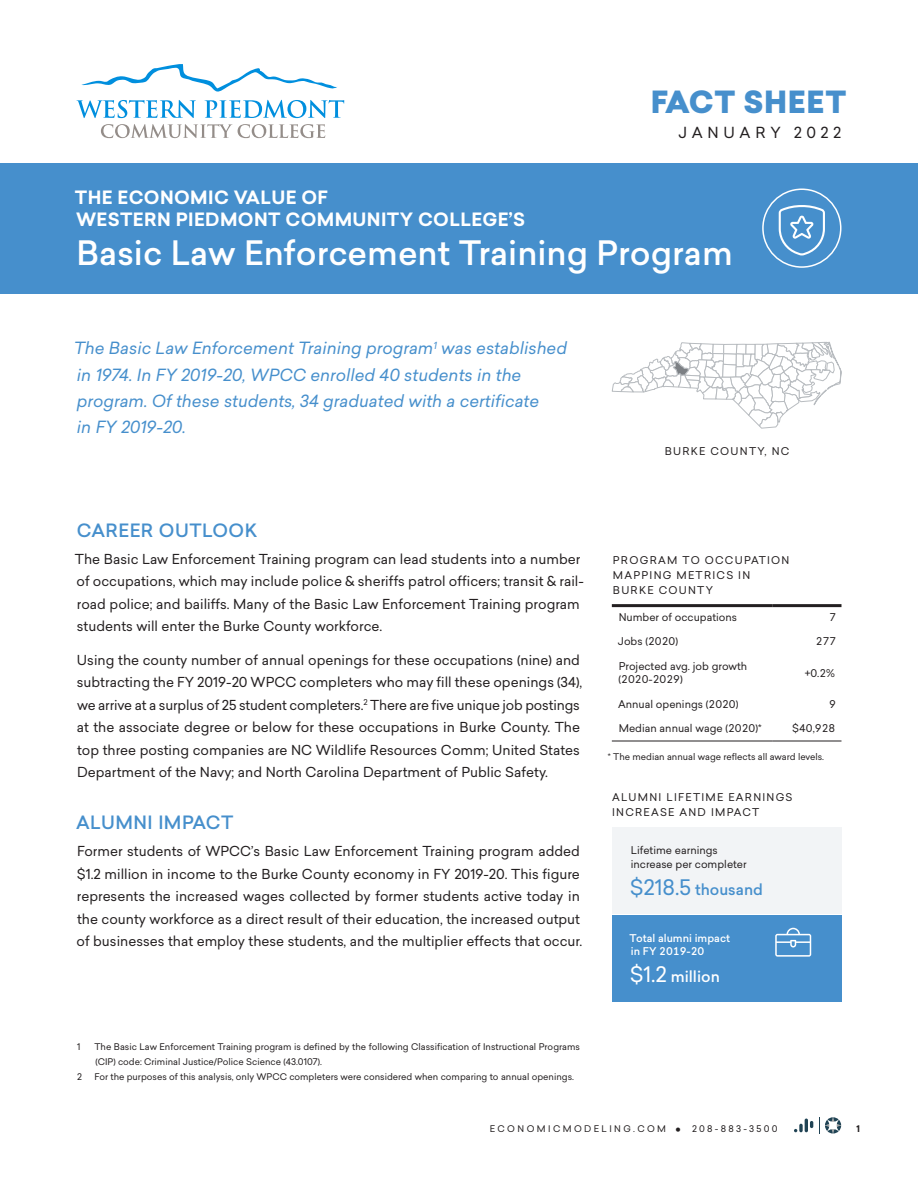
<style>
.page{position:relative;width:918px;height:1188px;background:#fff}
.page>*{position:absolute;margin:0;border:0;box-sizing:border-box;transform-origin:0 0}
.t1{font:500 33px "Sailec";color:#fff}
.t2{font:900 30px "Sailec";letter-spacing:.02em;color:#468fcc}
.t3{font:700 18px/21.6px "Sailec";letter-spacing:.02em;color:#fff}
.FS_Heading_1{font:500 18px "Sailec";letter-spacing:.025em;color:#468fcc}
.Program_blurb{font:italic 16.5px/26.2px "Sailec";color:#468fcc}
.t4{font:500 15px "Sailec";color:#468fcc}
.t5{font:15px "Sailec";letter-spacing:.32em;color:#231f20}
.t6{font:500 15px "Sailec";color:#fff}
.t7{font:13.5px/22.5px "Sailec";color:#231f20}
.Table_left{font:10.5px/13.5px "Sailec";color:#231f20}
.Figure_title{font:10.5px/15px "Sailec";letter-spacing:.12em;color:#231f20}
.Figure_text{font:10.5px/13.5px "Sailec";color:#231f20}
.Figure_text-2{font:500 10.5px/13.5px "Sailec";color:#fff}
.Table_right{font:10.5px "Sailec";color:#231f20}
.Footnote{font:9px/15px "Sailec";color:#231f20}
.Figure_footnote{font:9px "Sailec";color:#231f20}
.Footnote-2{font:9px "Sailec";letter-spacing:.27em;color:#231f20}
.t8{font:700 9px "Sailec";color:#231f20}
.s1{font-weight:400;font-size:21px}
.s2{font-size:17.25px}
</style>
<div class="page">
<svg style="left:794px;top:1119px;width:19px;height:13px"></svg>
<svg style="left:819px;top:1117px;width:22px;height:17px"></svg>
<div style="left:0;top:163px;width:918px;height:130px;background:#468fcc"></div>
<svg style="left:612px;top:342px;width:230px;height:87px"></svg>
<svg style="left:81px;top:64px;width:256px;height:28px"></svg>
<svg style="left:76px;top:100px;width:120px;height:18px"></svg>
<svg style="left:205px;top:100px;width:139px;height:18px"></svg>
<svg style="left:101px;top:124px;width:224px;height:14px"></svg>
<div style="left:762px;top:188px;width:79px;height:80px;border:2px solid #fff;border-radius:50%"></div>
<svg style="left:779px;top:205px;width:46px;height:50px"></svg>
<hr style="left:612px;top:741px;width:160px;height:1px;background:#231f20">
<hr style="left:772px;top:741px;width:69px;height:1px;background:#231f20">
<hr style="left:612px;top:604px;width:160px;height:3px;background:#231f20">
<hr style="left:772px;top:604px;width:69px;height:3px;background:#231f20">
<div style="left:612px;top:915px;width:230px;height:87px;background:#468fcc"></div>
<div style="left:612px;top:827px;width:230px;height:87px;background:#f2f4f6"></div>
<svg style="left:775px;top:928px;width:36px;height:29px"></svg>
<p class="t2" style="left:651px;top:80px;width:197px">FACT SHEET</p>
<p class="t5" style="left:678px;top:122px;width:164px">JANUARY 2022</p>
<p class="t3" style="left:75px;top:187px;width:452px">THE ECONOMIC VALUE OF<br>WESTERN PIEDMONT COMMUNITY COLLEGE’S</p>
<p class="t1" style="left:76px;top:230px;width:658px">Basic Law Enforcement Training Program</p>
<p class="Program_blurb" style="left:74px;top:335px;width:495px">The Basic Law Enforcement Training program<sup>1</sup> was established in 1974. In FY 2019-20, WPCC enrolled 40 students in the program. Of these students, 34 graduated with a certificate<br>in FY 2019-20.</p>
<p class="Figure_title" style="left:665px;top:444px;width:126px">BURKE COUNTY, NC</p>
<p class="FS_Heading_1" style="left:77px;top:517px;width:182px">CAREER OUTLOOK</p>
<p class="t7" style="left:75px;top:547px;width:510px">The Basic Law Enforcement Training program can lead students into a number of occupations, which may include police &amp; sheriffs patrol officers; transit &amp; rail&shy;road police; and bailiffs. Many of the Basic Law Enforcement Training program students will enter the Burke County workforce.</p>
<p class="t7" style="left:77px;top:649px;width:507px">Using the county number of annual openings for these occupations (nine) and subtracting the FY 2019-20 WPCC completers who may fill these openings (34), we arrive at a surplus of 25 student completers.<sup>2</sup> There are five unique job postings at the associate degree or below for these occupations in Burke County. The top three posting companies are NC Wildlife Resources Comm; United States Department of the Navy; and North Carolina Department of Public Safety.</p>
<p class="FS_Heading_1" style="left:76px;top:810px;width:159px">ALUMNI IMPACT</p>
<p class="t7" style="left:77px;top:840px;width:507px">Former students of WPCC’s Basic Law Enforcement Training program added $1.2 million in income to the Burke County economy in FY 2019-20. This figure represents the increased wages collected by former students active today in the county workforce as a direct result of their education, the increased output of businesses that employ these students, and the multiplier effects that occur.</p>
<p class="Footnote" style="left:77px;top:1039px;width:5px">1</p>
<p class="Footnote" style="left:94px;top:1039px;width:487px">The Basic Law Enforcement Training program is defined by the following Classification of Instructional Programs (CIP) code: Criminal Justice/Police Science (43.0107).</p>
<p class="Footnote" style="left:77px;top:1069px;width:6px">2</p>
<p class="Footnote" style="left:94px;top:1069px;width:481px">For the purposes of this analysis, only WPCC completers were considered when comparing to annual openings.</p>
<p class="Figure_title" style="left:613px;top:552px;width:178px">PROGRAM TO OCCUPATION<br>MAPPING METRICS IN<br>BURKE COUNTY</p>
<p class="Table_left" style="left:619px;top:610px;width:120px">Number of occupations</p>
<p class="Table_right" style="left:830px;top:610px;width:8px">7</p>
<p class="Table_left" style="left:618px;top:635px;width:62px">Jobs (2020)</p>
<p class="Table_right" style="left:816px;top:634px;width:22px">277</p>
<p class="Table_left" style="left:619px;top:659px;width:130px">Projected avg. job growth (2020-2029)</p>
<p class="Table_right" style="left:805px;top:665px;width:32px">+0.2%</p>
<p class="Table_left" style="left:618px;top:697px;width:122px">Annual openings (2020)</p>
<p class="Table_right" style="left:829px;top:696px;width:8px">9</p>
<p class="Table_left" style="left:619px;top:721px;width:144px">Median annual wage (2020)*</p>
<p class="Table_right" style="left:792px;top:721px;width:45px">$40,928</p>
<p class="Figure_footnote" style="left:608px;top:751px;width:218px">* The median annual wage reflects all award levels.</p>
<p class="Figure_title" style="left:612px;top:790px;width:182px">ALUMNI LIFETIME EARNINGS<br>INCREASE AND IMPACT</p>
<p class="Figure_text" style="left:631px;top:844px;width:117px">Lifetime earnings increase per completer</p>
<p class="t4" style="left:630px;top:879px;width:135px"><span class="s1">$218.5</span> thousand</p>
<p class="Figure_text-2" style="left:629px;top:931px;width:102px">Total alumni impact in FY 2019-20</p>
<p class="t6" style="left:630px;top:966px;width:92px"><span class="s1">$1.2</span> million</p>
<p class="Footnote-2" style="left:490px;top:1123px;width:289px">ECONOMICMODELING.COM <span class="s2">•</span> 208-883-3500</p>
<p class="t8" style="left:856px;top:1123px;width:5px">1</p>
</div>
